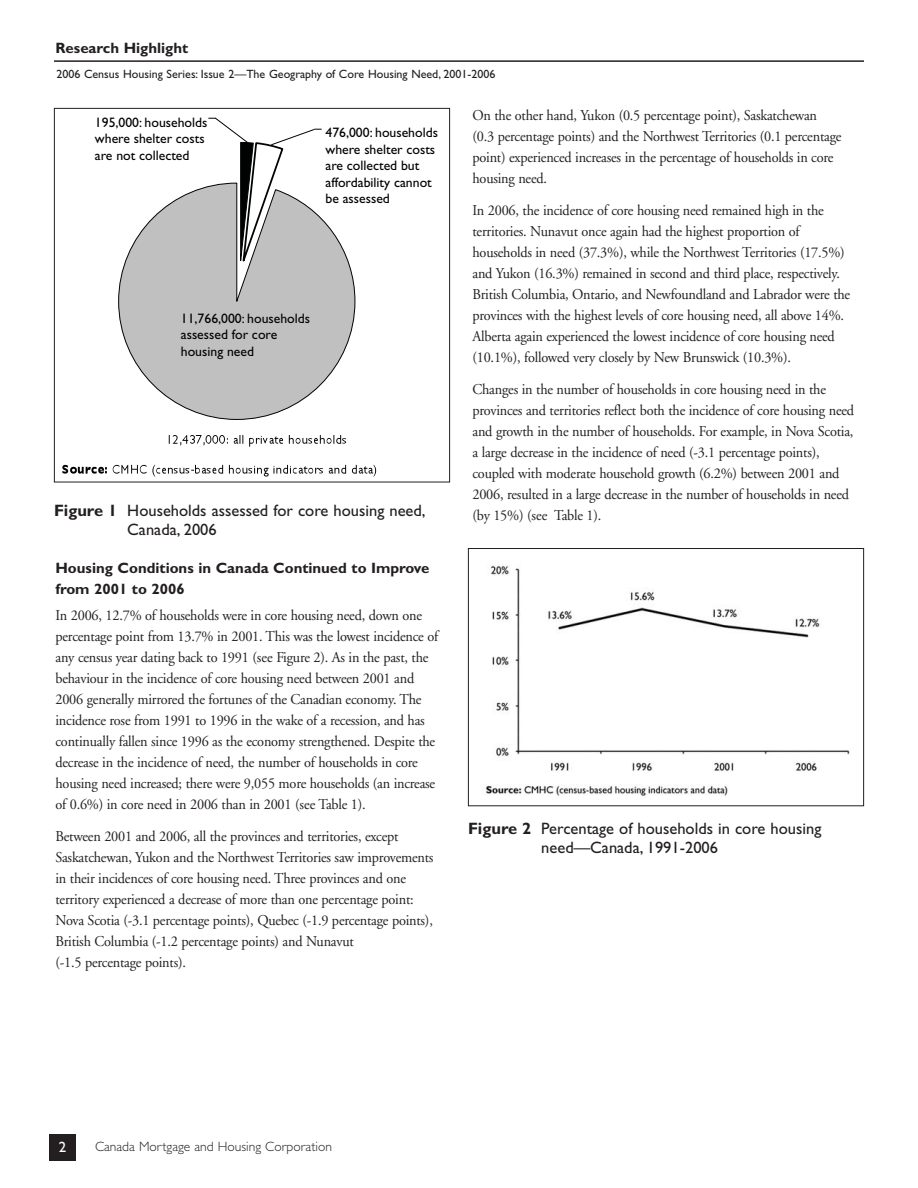
<style>
.page{position:relative;width:918px;height:1188px;background:#fff}
.page>*{position:absolute;margin:0;border:0;box-sizing:border-box;transform-origin:0 0}
.t1{font:16.5px/19.8px "Gill Sans Std";color:#231f20}
.t2{font:15px/21px "Adobe Garamond";letter-spacing:-.015em;color:#231f20;scale:.95 1}
.t3{font:700 15px/21px "Gill Sans Std";color:#231f20}
.t4{font:15px "Gill Sans Std";color:#fff}
.t5{font:13.8px/16.5px "Gill Sans Std";color:#010202}
.t6{font:300 13.5px "Gill Sans Std";color:#231f20}
.t7{font:12px "Gill Sans Std";color:#231f20}
.s1{font-weight:700}
</style>
<div class="page">
<div style="left:49px;top:1134px;width:27px;height:27px;background:#231f20"></div>
<hr style="left:54px;top:60px;width:810px;height:2px;background:#231f20">
<svg style="left:118px;top:186px;width:238px;height:234px"></svg>
<svg style="left:209px;top:117px;width:112px;height:146px"></svg>
<svg style="left:62px;top:465px;width:45px;height:9px"></svg>
<svg style="left:113px;top:465px;width:263px;height:12px"></svg>
<svg style="left:169px;top:435px;width:177px;height:12px"></svg>
<div style="left:54px;top:108px;width:396px;height:374px;border:1px solid #231f20"></div>
<img style="left:486px;top:565px;width:364px;height:231px">
<div style="left:468px;top:548px;width:396px;height:258px;border:1px solid #231f20"></div>
<p class="t3" style="left:56px;top:39px;width:134px">Research Highlight</p>
<p class="t7" style="left:56px;top:69px;width:440px">2006 Census Housing Series: Issue 2—The Geography of Core Housing Need, 2001-2006</p>
<p class="t5" style="left:95px;top:114px;width:114px">195,000: households where shelter costs are not collected</p>
<p class="t5" style="left:325px;top:125px;width:114px">476,000: households where shelter costs are collected but affordability cannot be assessed</p>
<p class="t5" style="left:181px;top:311px;width:131px">11,766,000: households assessed for core housing need</p>
<p class="t1" style="left:127px;top:502px;width:300px;text-indent:-73px"><span class="s1">Figure 1</span> Households assessed for core housing need,<br>Canada, 2006</p>
<p class="t3" style="left:56px;top:559px;width:376px">Housing Conditions in Canada Continued to Improve from 2001 to 2006</p>
<p class="t2" style="left:56px;top:606px;width:404px">In 2006, 12.7% of households were in core housing need, down one percentage point from 13.7% in 2001. This was the lowest incidence of any census year dating back to 1991 (see Figure 2). As in the past, the behaviour in the incidence of core housing need between 2001 and 2006 generally mirrored the fortunes of the Canadian economy. The incidence rose from 1991 to 1996 in the wake of a recession, and has continually fallen since 1996 as the economy strengthened. Despite the decrease in the incidence of need, the number of households in core housing need increased; there were 9,055 more households (an increase of 0.6%) in core need in 2006 than in 2001 (see Table 1).</p>
<p class="t2" style="left:56px;top:827px;width:399px">Between 2001 and 2006, all the provinces and territories, except Saskatchewan, Yukon and the Northwest Territories saw improvements in their incidences of core housing need. Three provinces and one territory experienced a decrease of more than one percentage point:<br>Nova Scotia (-3.1 percentage points), Quebec (-1.9 percentage points), British Columbia (-1.2 percentage points) and Nunavut<br>(-1.5 percentage points).</p>
<p class="t2" style="left:473px;top:106px;width:390px">On the other hand, Yukon (0.5 percentage point), Saskatchewan (0.3 percentage points) and the Northwest Territories (0.1 percentage point) experienced increases in the percentage of households in core housing need.</p>
<p class="t2" style="left:473px;top:201px;width:399px">In 2006, the incidence of core housing need remained high in the territories. Nunavut once again had the highest proportion of households in need (37.3%), while the Northwest Territories (17.5%) and Yukon (16.3%) remained in second and third place, respectively.<br>British Columbia, Ontario, and Newfoundland and Labrador were the provinces with the highest levels of core housing need, all above 14%.<br>Alberta again experienced the lowest incidence of core housing need (10.1%), followed very closely by New Brunswick (10.3%).</p>
<p class="t2" style="left:473px;top:380px;width:403px">Changes in the number of households in core housing need in the provinces and territories reflect both the incidence of core housing need and growth in the number of households. For example, in Nova Scotia, a large decrease in the incidence of need (-3.1 percentage points), coupled with moderate household growth (6.2%) between 2001 and 2006, resulted in a large decrease in the number of households in need (by 15%) (see Table 1).</p>
<p class="t1" style="left:541px;top:820px;width:282px;text-indent:-73px"><span class="s1">Figure 2</span> Percentage of households in core housing need—Canada, 1991-2006</p>
<p class="t4" style="left:59px;top:1142px;width:9px">2</p>
<p class="t6" style="left:95px;top:1142px;width:238px">Canada Mortgage and Housing Corporation</p>
</div>
